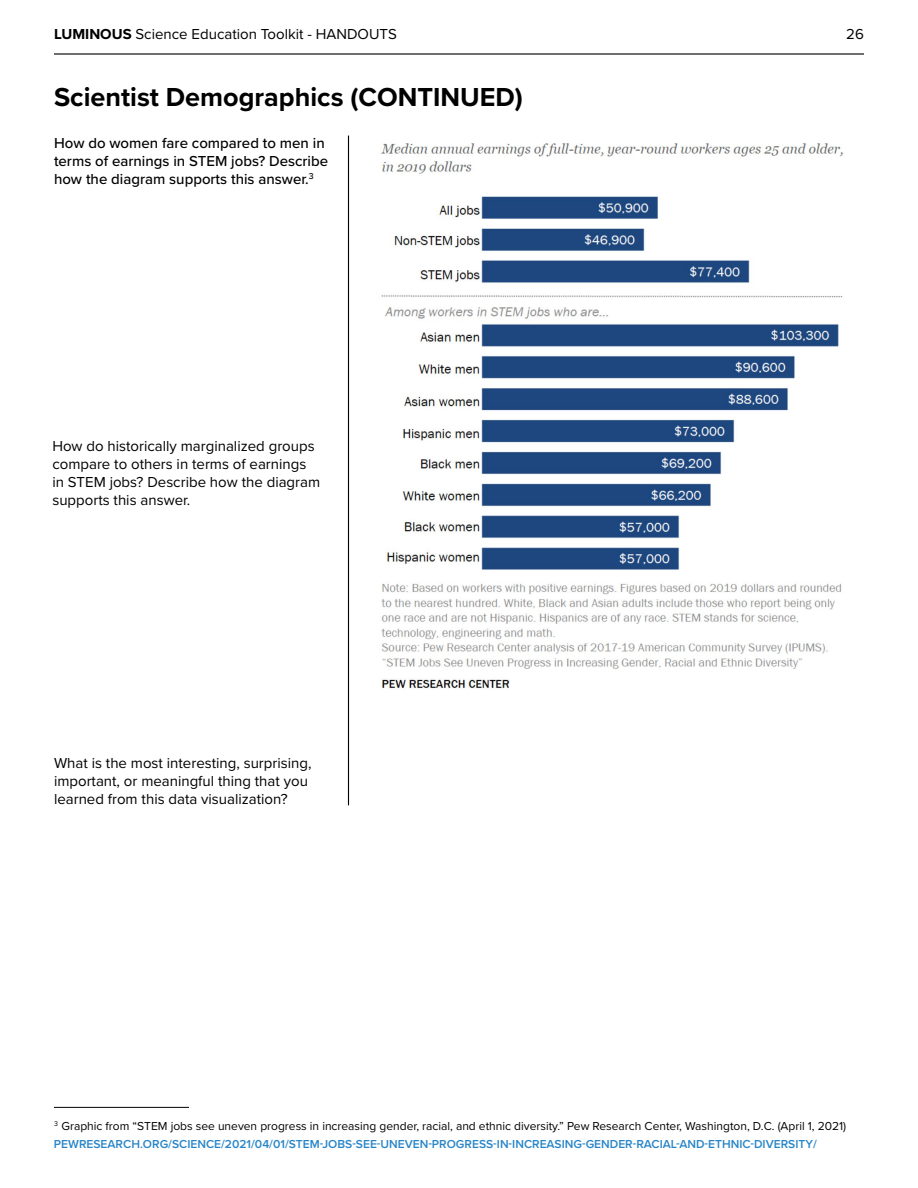
<style>
.page{position:relative;width:918px;height:1188px;background:#fff}
.page>*{position:absolute;margin:0;border:0;box-sizing:border-box;transform-origin:0 0}
.t1{font:700 27px "Proxima Nova";color:#000}
.t2{font:15px/18px "Proxima Nova";color:#000}
.t3{font:500 15px/18px "Proxima Nova";color:#000}
.t4{font:12px/18px "Proxima Nova";color:#000}
.s1{font-weight:700}
.s2{font-weight:600;color:#2885c7}
</style>
<div class="page">
<hr style="left:54px;top:53px;width:810px;height:2px;background:#000">
<img style="left:381px;top:143px;width:463px;height:546px">
<hr style="left:348px;top:136px;width:1px;height:669px;background:#000">
<hr style="left:54px;top:1107px;width:135px;height:1px;background:#000">
<p class="t2" style="left:54px;top:24px;width:344px"><span class="s1">LUMINOUS</span> Science Education Toolkit - HANDOUTS</p>
<p class="t2" style="left:846px;top:24px;width:19px">26</p>
<h1 class="t1" style="left:54px;top:76px;width:470px">Scientist Demographics (CONTINUED)</h1>
<p class="t3" style="left:54px;top:133px;width:276px">How do women fare compared to men in terms of earnings in STEM jobs? Describe how the diagram supports this answer.<sup>3</sup></p>
<p class="t2" style="left:52px;top:437px;width:269px">How do historically marginalized groups compare to others in terms of earnings in STEM jobs? Describe how the diagram supports this answer.</p>
<p class="t2" style="left:54px;top:753px;width:259px">What is the most interesting, surprising, important, or meaningful thing that you learned from this data visualization?</p>
<p class="t4" style="left:54px;top:1116px;width:794px"><sup>3</sup> Graphic from “STEM jobs see uneven progress in increasing gender, racial, and ethnic diversity.” Pew Research Center, Washington, D.C. (April 1, 2021)<br><span class="s2">PEWRESEARCH.ORG/SCIENCE/2021/04/01/STEM-JOBS-SEE-UNEVEN-PROGRESS-IN-INCREASING-GENDER-RACIAL-AND-ETHNIC-DIVERSITY/</span></p>
</div>
